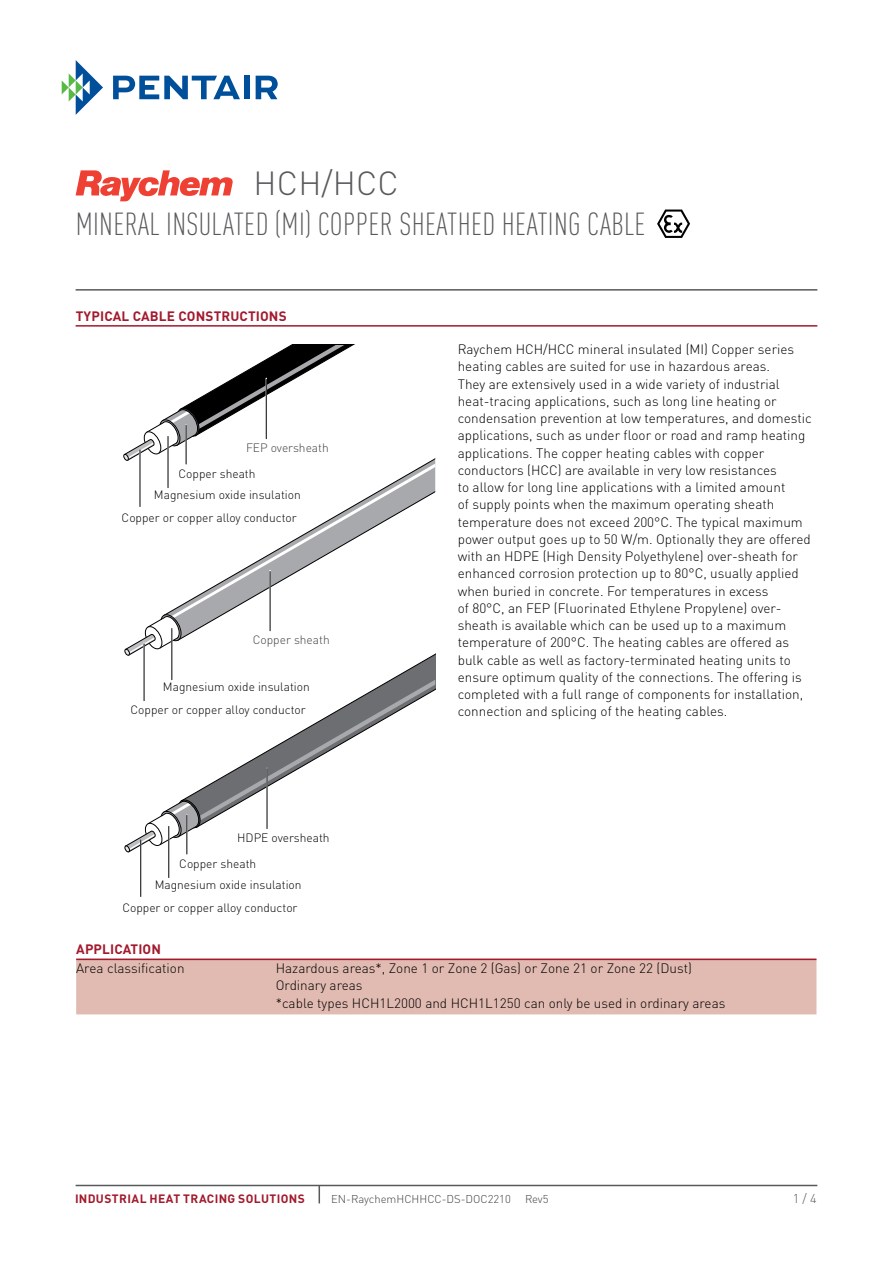
<style>
.page{position:relative;width:893px;height:1263px;background:#fff}
.page>*{position:absolute;margin:0;border:0;box-sizing:border-box;transform-origin:0 0}
.t1{font:300 33px "DIN Pro";letter-spacing:.01em;color:#58595b}
.t2{font:300 condensed 31.5px "DIN Pro";letter-spacing:.01em;color:#58595b}
.t3{font:300 13.5px/17.2px "DIN Pro";color:#000}
.t4{font:700 13.5px "DIN Pro";letter-spacing:.01em;color:#a21a2d}
.t5{font:300 12.75px "DIN Pro";color:#58595b}
.t6{font:300 12px/21.3px "DIN Pro";color:#000}
.t7{font:700 12px "DIN Pro";letter-spacing:.03em;color:#a21a2d}
.t8{font:300 12px "DIN Pro";color:#414042}
.t9{font:300 11.25px "DIN Pro";color:#414042}
</style>
<div class="page">
<svg style="left:62px;top:60px;width:41px;height:55px"></svg>
<svg style="left:113px;top:76px;width:127px;height:23px"></svg>
<div style="left:244px;top:76px;width:5px;height:23px;background:#004f9a"></div>
<svg style="left:256px;top:76px;width:22px;height:23px"></svg>
<hr style="left:76px;top:289px;width:741px;height:2px;background:#58595b">
<svg style="left:657px;top:210px;width:33px;height:28px"></svg>
<svg style="left:76px;top:170px;width:157px;height:31px"></svg>
<hr style="left:76px;top:1185px;width:741px;height:1px;background:#58595b">
<svg style="left:319px;top:1186px;width:1px;height:17px"></svg>
<div style="left:76px;top:960px;width:740px;height:54px;background:#e1bab1"></div>
<hr style="left:76px;top:959px;width:740px;height:1px;background:#a21a2d">
<hr style="left:76px;top:325px;width:741px;height:2px;background:#a21a2d">
<svg style="left:123px;top:345px;width:312px;height:507px"></svg>
<hr style="left:143px;top:643px;width:2px;height:50px;background:#fff">
<hr style="left:144px;top:644px;width:1px;height:57px;background:#000">
<hr style="left:171px;top:631px;width:2px;height:50px;background:#fff">
<hr style="left:171px;top:628px;width:1px;height:52px;background:#000">
<hr style="left:269px;top:570px;width:2px;height:60px;background:#fff">
<hr style="left:270px;top:571px;width:1px;height:60px;background:#000">
<hr style="left:140px;top:839px;width:1px;height:50px;background:#fff">
<hr style="left:140px;top:840px;width:1px;height:56px;background:#000">
<hr style="left:168px;top:826px;width:1px;height:51px;background:#000">
<hr style="left:186px;top:815px;width:2px;height:40px;background:#fff">
<hr style="left:186px;top:815px;width:1px;height:39px;background:#000">
<hr style="left:266px;top:768px;width:2px;height:60px;background:#fff">
<hr style="left:267px;top:768px;width:1px;height:61px;background:#000">
<h1 class="t1" style="left:253px;top:158px;width:147px">HCH/HCC</h1>
<h2 class="t2" style="left:76px;top:201px;width:571px">MINERAL INSULATED (MI) COPPER SHEATHED HEATING CABLE</h2>
<p class="t4" style="left:76px;top:305px;width:33px">TYPICAL</p>
<p class="t4" style="left:133px;top:305px;width:55px">CABLE CONSTRUCTIONS</p>
<p class="t8" style="left:246px;top:439px;width:84px">FEP oversheath</p>
<p class="t6" style="left:154px;top:462px;width:148px;text-indent:25px">Copper sheath<br>Magnesium oxide insulation</p>
<p class="t6" style="left:122px;top:506px;width:177px">Copper or copper alloy conductor</p>
<p class="t8" style="left:253px;top:631px;width:79px">Copper sheath</p>
<p class="t6" style="left:163px;top:675px;width:148px">Magnesium oxide insulation</p>
<p class="t6" style="left:131px;top:698px;width:177px">Copper or copper alloy conductor</p>
<p class="t6" style="left:237px;top:826px;width:94px">HDPE oversheath</p>
<p class="t6" style="left:155px;top:852px;width:148px;text-indent:25px">Copper sheath<br>Magnesium oxide insulation</p>
<p class="t6" style="left:122px;top:896px;width:177px">Copper or copper alloy conductor</p>
<p class="t3" style="left:458px;top:339px;width:355px">Raychem HCH/HCC mineral insulated (MI) Copper series heating cables are suited for use in hazardous areas.<br>They are extensively used in a wide variety of industrial heat-tracing applications, such as long line heating or condensation prevention at low temperatures, and domestic applications, such as under floor or road and ramp heating applications. The copper heating cables with copper conductors (HCC) are available in very low resistances<br>to allow for long line applications with a limited amount<br>of supply points when the maximum operating sheath temperature does not exceed 200°C. The typical maximum power output goes up to 50 W/m. Optionally they are offered with an HDPE (High Density Polyethylene) over-sheath for enhanced corrosion protection up to 80°C, usually applied when buried in concrete. For temperatures in excess<br>of 80°C, an FEP (Fluorinated Ethylene Propylene) over&shy;sheath is available which can be used up to a maximum temperature of 200°C. The heating cables are offered as bulk cable as well as factory-terminated heating units to ensure optimum quality of the connections. The offering is completed with a full range of components for installation, connection and splicing of the heating cables.</p>
<p class="t4" style="left:76px;top:938px;width:35px">APPLICATION</p>
<p class="t3" style="left:76px;top:958px;width:110px">Area classification</p>
<p class="t3" style="left:276px;top:958px;width:451px">Hazardous areas*, Zone 1 or Zone 2 (Gas) or Zone 21 or Zone 22 (Dust)<br>Ordinary areas<br>*cable types HCH1L2000 and HCH1L1250 can only be used in ordinary areas</p>
<p class="t7" style="left:75px;top:1188px;width:231px">INDUSTRIAL HEAT TRACING SOLUTIONS</p>
<p class="t9" style="left:331px;top:1190px;width:181px">EN-RaychemHCHHCC-DS-DOC2210</p>
<p class="t9" style="left:525px;top:1190px;width:25px">Rev5</p>
<p class="t5" style="left:793px;top:1189px;width:25px">1 / 4</p>
</div>
